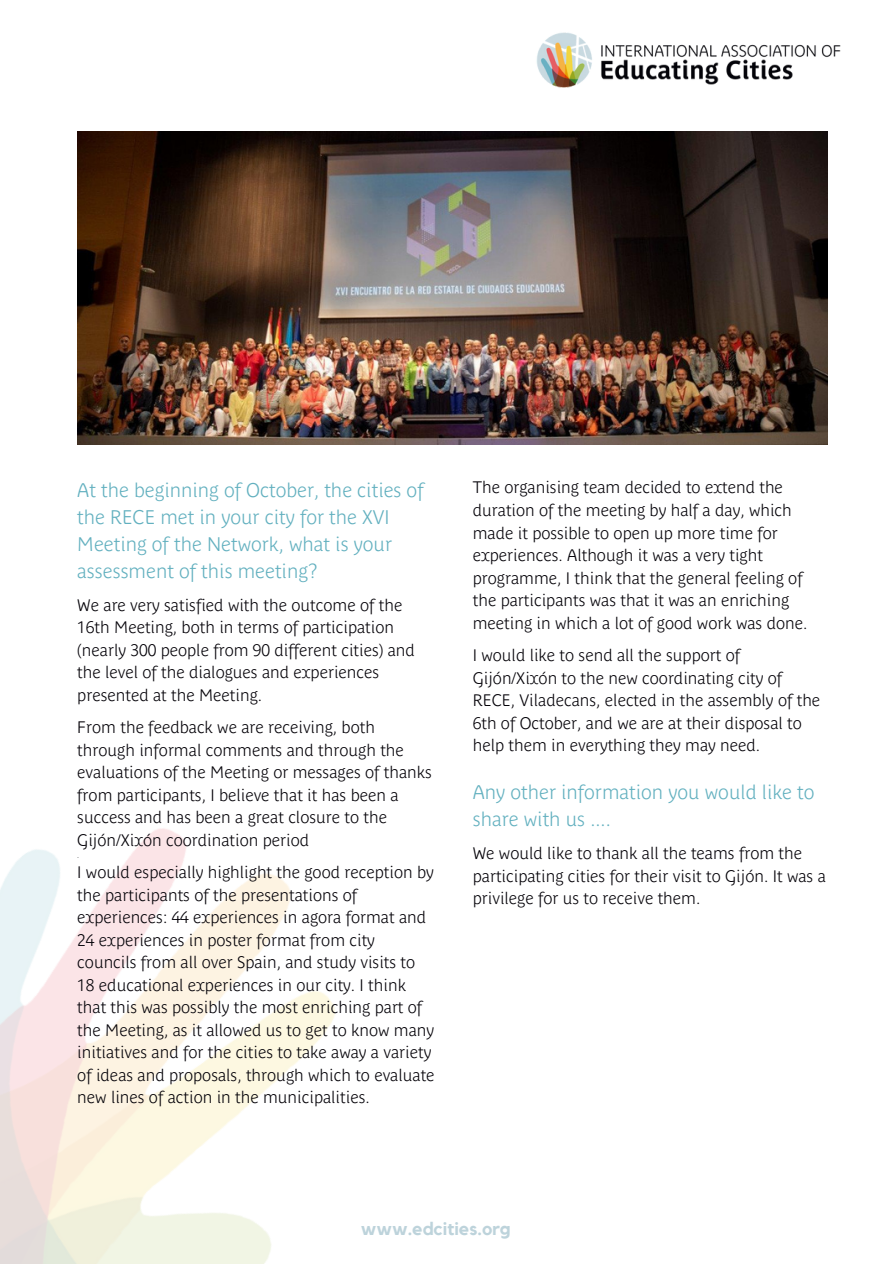
<style>
.page{position:relative;width:894px;height:1264px;background:#fff}
.page>*{position:absolute;margin:0;border:0;box-sizing:border-box;transform-origin:0 0}
.t1{font:700 19.5px/26.8px "Parisine Plus Std Clair";color:#62b0bf}
.t2{font:700 18px "Kollektif";color:#bdd3db}
.t3{font:700 16.5px/22.5px "Parisine Plus Std Clair";color:#030107}
.t4{font:700 7.5px "Parisine Plus Std Clair";color:#030107}
</style>
<div class="page">
<img style="left:0;top:828px;width:335px;height:435px">
<img style="left:77px;top:132px;width:749px;height:312px">
<img style="left:536px;top:32px;width:305px;height:56px">
<p class="t1" style="left:77px;top:475px;width:348px">At the beginning of October, the cities of the RECE met in your city for the XVI Meeting of the Network, what is your assessment of this meeting?</p>
<p class="t3" style="left:77px;top:592px;width:339px">We are very satisfied with the outcome of the 16th Meeting, both in terms of participation (nearly 300 people from 90 different cities) and the level of the dialogues and experiences presented at the Meeting.</p>
<p class="t3" style="left:77px;top:714px;width:356px">From the feedback we are receiving, both through informal comments and through the evaluations of the Meeting or messages of thanks from participants, I believe that it has been a success and has been a great closure to the Gijón/Xixón coordination period</p>
<p class="t4" style="left:77px;top:850px;width:3px">.</p>
<p class="t3" style="left:77px;top:859px;width:359px">I would especially highlight the good reception by the participants of the presentations of experiences: 44 experiences in agora format and 24 experiences in poster format from city councils from all over Spain, and study visits to 18 educational experiences in our city. I think that this was possibly the most enriching part of the Meeting, as it allowed us to get to know many initiatives and for the cities to take away a variety of ideas and proposals, through which to evaluate new lines of action in the municipalities.</p>
<p class="t3" style="left:472px;top:475px;width:336px">The organising team decided to extend the duration of the meeting by half a day, which made it possible to open up more time for experiences. Although it was a very tight programme, I think that the general feeling of the participants was that it was an enriching meeting in which a lot of good work was done.</p>
<p class="t3" style="left:472px;top:642px;width:349px">I would like to send all the support of Gijón/Xixón to the new coordinating city of RECE, Viladecans, elected in the assembly of the 6th of October, and we are at their disposal to help them in everything they may need.</p>
<p class="t1" style="left:472px;top:777px;width:343px">Any other information you would like to share with us ....</p>
<p class="t3" style="left:472px;top:840px;width:354px">We would like to thank all the teams from the participating cities for their visit to Gijón. It was a privilege for us to receive them.</p>
<p class="t2" style="left:360px;top:1220px;width:151px">www.edcities.org</p>
</div>
